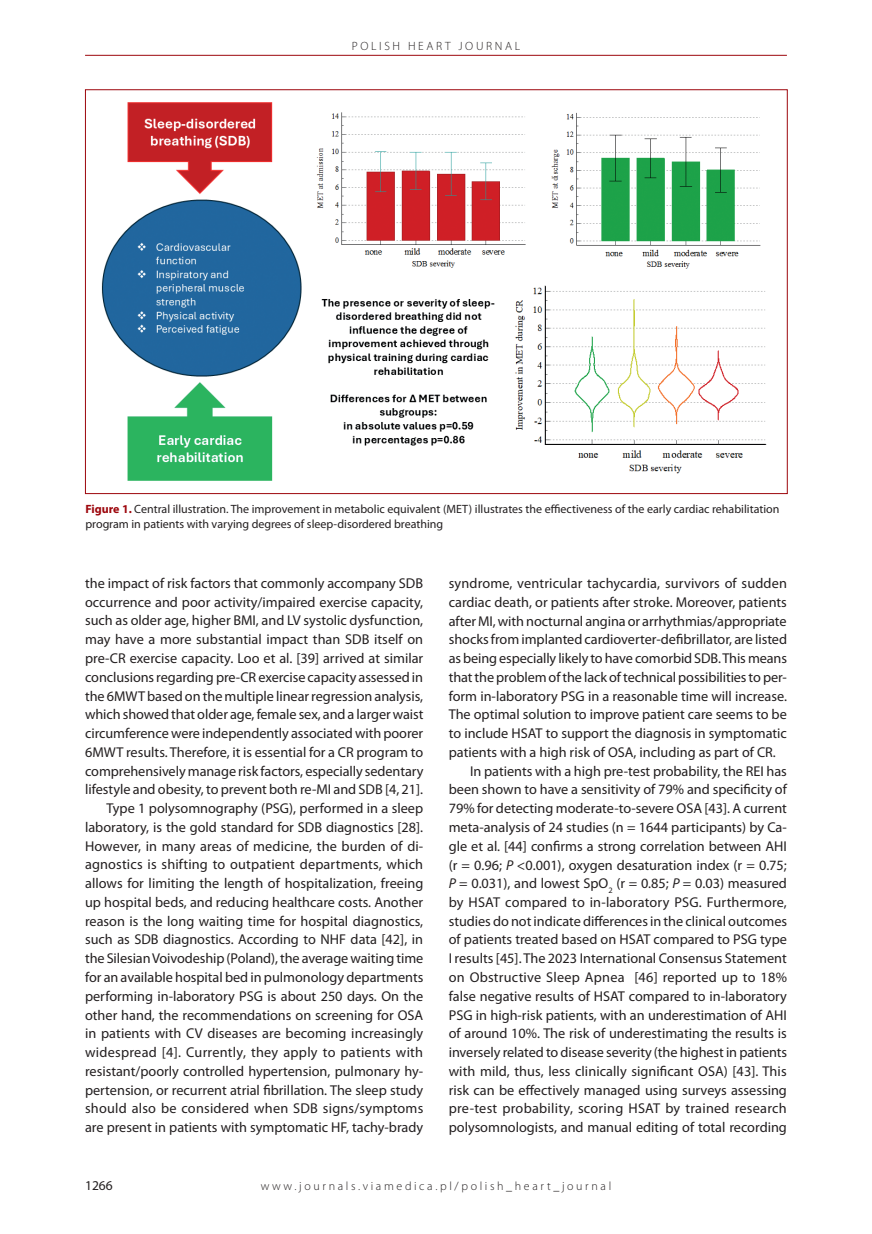
<style>
.page{position:relative;width:872px;height:1234px;background:#fff}
.page>*{position:absolute;margin:0;border:0;box-sizing:border-box;transform-origin:0 0}
.t1{font:14.25px/18.8px "Myriad Pro";color:#231f20;text-align:right}
.t2{font:14.25px "Myriad Pro";letter-spacing:.02em;color:#231f20}
.t3{font:13.5px "Myriad Pro";color:#231f20}
.t4{font:12px/14.4px "Myriad Pro";color:#231f20}
.t5{font:300 12px "Myriad Pro";letter-spacing:.22em;color:#231f20}
.s1{font-weight:700;color:#9d070d}
.s2{font-style:italic}
</style>
<div class="page">
<hr style="left:85px;top:55px;width:702px;height:1px;background:#9d070d">
<img style="left:101px;top:102px;width:666px;height:379px">
<p class="t5" style="left:352px;top:39px;width:170px">POLISH HEART JOURNAL</p>
<p class="t4" style="left:85px;top:502px;width:695px"><span class="s1">Figure 1.</span> Central illustration. The improvement in metabolic equivalent (MET) illustrates the effiectiveness of the early cardiac rehabilitation program in patients with varying degrees of sleep-disordered breathing</p>
<p class="t1" style="left:85px;top:574px;width:340px">the impact of risk factors that commonly accompany SDB occurrence and poor activity/impaired exercise capacity, such as older age, higher BMI, and LV systolic dysfunction, may have a more substantial impact than SDB itself on pre-CR exercise capacity. Loo et al. [39] arrived at similar conclusions regarding pre-CR exercise capacity assessed in the 6MWT based on the multiple linear regression analysis, which showed that older age, female sex, and a larger waist circumference were independently associated with poorer 6MWT results. Therefore, it is essential for a CR program to comprehensively manage risk factors, especially sedentary lifestyle and obesity, to prevent both re-MI and SDB [4, 21].<br>Type 1 polysomnography (PSG), performed in a sleep laboratory, is the gold standard for SDB diagnostics [28].<br>However, in many areas of medicine, the burden of di&shy;agnostics is shifting to outpatient departments, which allows for limiting the length of hospitalization, freeing up hospital beds, and reducing healthcare costs. Another reason is the long waiting time for hospital diagnostics, such as SDB diagnostics. According to NHF data [42], in the Silesian Voivodeship (Poland), the average waiting time for an available hospital bed in pulmonology departments performing in-laboratory PSG is about 250 days. On the other hand, the recommendations on screening for OSA in patients with CV diseases are becoming increasingly widespread [4]. Currently, they apply to patients with resistant/poorly controlled hypertension, pulmonary hy&shy;pertension, or recurrent atrial fibrillation. The sleep study should also be considered when SDB signs/symptoms are present in patients with symptomatic HF, tachy-brady</p>
<p class="t1" style="left:449px;top:574px;width:340px">syndrome, ventricular tachycardia, survivors of sudden</p>
<p class="t1" style="left:449px;top:592px;width:339px">cardiac death, or patients after stroke. Moreover, patients</p>
<p class="t1" style="left:449px;top:611px;width:339px">after MI, with nocturnal angina or arrhythmias/appropriate</p>
<p class="t1" style="left:449px;top:630px;width:340px">shocks from implanted cardioverter-defibrillator, are listed</p>
<p class="t1" style="left:449px;top:649px;width:340px">as being especially likely to have comorbid SDB. This means</p>
<p class="t1" style="left:449px;top:667px;width:340px">that the problem of the lack of technical possibilities to per-</p>
<p class="t1" style="left:449px;top:686px;width:340px">form in-laboratory PSG in a reasonable time will increase.</p>
<p class="t1" style="left:449px;top:705px;width:340px">The optimal solution to improve patient care seems to be</p>
<p class="t1" style="left:449px;top:724px;width:340px">to include HSAT to support the diagnosis in symptomatic</p>
<p class="t1" style="left:449px;top:742px;width:329px">patients with a high risk of OSA, including as part of CR.</p>
<p class="t1" style="left:470px;top:761px;width:318px">In patients with a high pre-test probability, the REI has</p>
<p class="t1" style="left:449px;top:780px;width:340px">been shown to have a sensitivity of 79% and specificity of</p>
<p class="t1" style="left:449px;top:799px;width:340px">79% for detecting moderate-to-severe OSA [43]. A current</p>
<p class="t1" style="left:449px;top:817px;width:339px">meta-analysis of 24 studies (n = 1644 participants) by Ca-</p>
<p class="t1" style="left:449px;top:836px;width:340px">gle et al. [44] confirms a strong correlation between AHI</p>
<p class="t1" style="left:449px;top:855px;width:339px">(r = 0.96; <span class="s2">P</span> &lt;0.001), oxygen desaturation index (r = 0.75;</p>
<p class="t1" style="left:449px;top:874px;width:340px"><span class="s2">P</span> = 0.031), and lowest SpO<sub>2</sub> (r = 0.85; <span class="s2">P</span> = 0.03) measured</p>
<p class="t1" style="left:449px;top:892px;width:340px">by HSAT compared to in-laboratory PSG. Furthermore,</p>
<p class="t1" style="left:449px;top:911px;width:340px">studies do not indicate differences in the clinical outcomes</p>
<p class="t1" style="left:449px;top:930px;width:340px">of patients treated based on HSAT compared to PSG type</p>
<p class="t1" style="left:449px;top:949px;width:340px">I results [45]. The 2023 International Consensus Statement</p>
<p class="t1" style="left:449px;top:967px;width:340px">on Obstructive Sleep Apnea [46] reported up to 18%</p>
<p class="t1" style="left:449px;top:986px;width:340px">false negative results of HSAT compared to in-laboratory</p>
<p class="t1" style="left:449px;top:1005px;width:339px">PSG in high-risk patients, with an underestimation of AHI</p>
<p class="t1" style="left:449px;top:1024px;width:340px">of around 10%. The risk of underestimating the results is</p>
<p class="t1" style="left:449px;top:1042px;width:340px">inversely related to disease severity (the highest in patients</p>
<p class="t1" style="left:449px;top:1061px;width:339px">with mild, thus, less clinically significant OSA) [43]. This</p>
<p class="t1" style="left:449px;top:1080px;width:340px">risk can be effectively managed using surveys assessing</p>
<p class="t2" style="left:449px;top:1100px;width:339px">pre-test probability, scoring HSAT by trained research</p>
<p class="t1" style="left:449px;top:1117px;width:340px">polysomnologists, and manual editing of total recording</p>
<p class="t3" style="left:85px;top:1177px;width:29px">1266</p>
<p class="t5" style="left:261px;top:1179px;width:352px">www.journals.viamedica.pl/polish_heart_journal</p>
</div>
